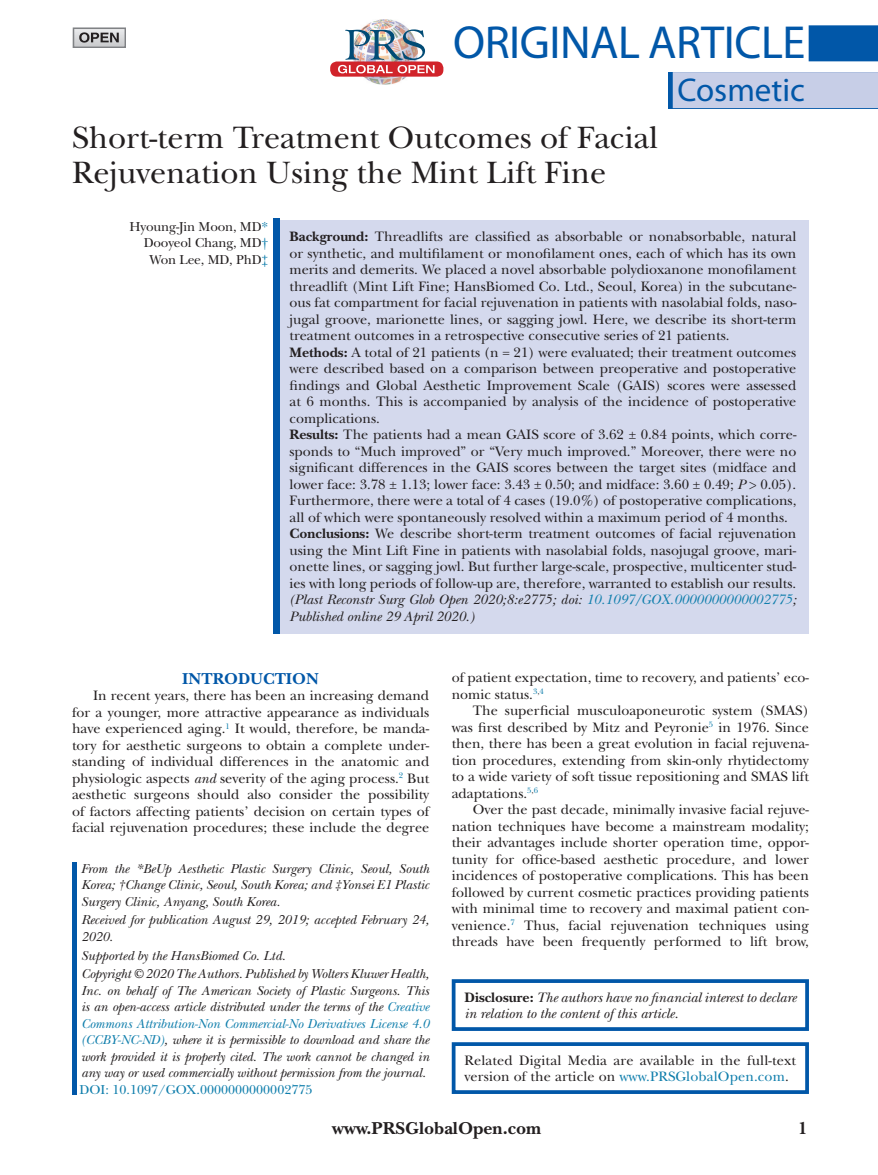
<style>
.page{position:relative;width:878px;height:1175px;background:#fff}
.page>*{position:absolute;margin:0;border:0;box-sizing:border-box;transform-origin:0 0}
.t1{font:46.5px "Myriad Pro";letter-spacing:-.01em;color:#0157a8}
.t2{font:33px "Myriad Pro";color:#0157a8}
.t3{font:32.25px/34.5px "New Baskerville Std";color:#231f20}
.t4{font:700 18px "New Baskerville Std";color:#231f20}
.t5{font:700 16.5px "New Baskerville Std";color:#0157a8}
.t6{font:14.25px/16.5px "New Baskerville Std";color:#231f20}
.t7{font:italic 14.25px/16.5px "New Baskerville Std";color:#231f20}
.t8{font:italic 13.5px/16.5px "New Baskerville Std";color:#231f20;text-align:justify}
.t9{font:13.5px/16.5px "New Baskerville Std";letter-spacing:-.01em;color:#231f20;text-align:right}
.t10{font:13.5px "New Baskerville Std";color:#0f7eac}
.s1{color:#0f7eac}
.s2{font-weight:700}
.s3{font-style:italic}
.s4{font-style:italic;color:#0f7eac}
.s5{font-weight:700;font-style:normal}
</style>
<div class="page">
<div style="left:73px;top:28px;width:52px;height:20px;border:2px solid #808285"></div>
<svg style="left:79px;top:32px;width:40px;height:11px"></svg>
<img style="left:361px;top:20px;width:48px;height:64px">
<div style="left:330px;top:61px;width:113px;height:16px;background:#d1232a;border-radius:7px"></div>
<img style="left:338px;top:29px;width:96px;height:44px">
<div style="left:452px;top:1042px;width:356px;height:52px;border:4px solid #0157a8"></div>
<div style="left:452px;top:979px;width:356px;height:51px;border:4px solid #0157a8"></div>
<div style="left:672px;top:72px;width:206px;height:36px;background:#c7cee7"></div>
<hr style="left:72px;top:862px;width:4px;height:49px;background:#0157a8">
<hr style="left:72px;top:911px;width:4px;height:35px;background:#0157a8">
<hr style="left:72px;top:946px;width:4px;height:19px;background:#0157a8">
<hr style="left:72px;top:965px;width:4px;height:118px;background:#0157a8">
<hr style="left:72px;top:1081px;width:4px;height:13px;background:#0157a8">
<div style="left:274px;top:220px;width:534px;height:413px;background:#d4d9ed"></div>
<div style="left:274px;top:219px;width:6px;height:126px;background:#0157a8"></div>
<div style="left:274px;top:334px;width:6px;height:93px;background:#0157a8"></div>
<div style="left:274px;top:417px;width:6px;height:109px;background:#0157a8"></div>
<div style="left:274px;top:516px;width:6px;height:117px;background:#0157a8"></div>
<div style="left:808px;top:25px;width:70px;height:36px;background:#0157a8"></div>
<h1 class="t1" style="left:453px;top:14px;width:354px">ORIGINAL ARTICLE</h1>
<h3 class="t3" style="left:72px;top:121px;width:587px">Short-term Treatment Outcomes of Facial<br>Rejuvenation Using the Mint Lift Fine</h3>
<h2 class="t2" style="left:677px;top:69px;width:129px">COSMETIC</h2>
<p class="t9" style="left:130px;top:218px;width:140px">Hyoung-Jin Moon, MD<span class="s1">*<br></span>Dooyeol Chang, MD<span class="s1">†<br></span>Won Lee, MD, PhD<span class="s1">‡</span></p>
<p class="t6" style="left:289px;top:228px;width:508px"><span class="s2">Background:</span> Threadlifts are classified as absorbable or nonabsorbable, natural or synthetic, and multifilament or monofilament ones, each of which has its own merits and demerits. We placed a novel absorbable polydioxanone monofilament threadlift (Mint Lift Fine; HansBiomed Co. Ltd., Seoul, Korea) in the subcutane&shy;ous fat compartment for facial rejuvenation in patients with nasolabial folds, naso&shy;jugal groove, marionette lines, or sagging jowl. Here, we describe its short-term treatment outcomes in a retrospective consecutive series of 21 patients.<br><span class="s2">Methods:</span> A total of 21 patients (n = 21) were evaluated; their treatment outcomes were described based on a comparison between preoperative and postoperative findings and Global Aesthetic Improvement Scale (GAIS) scores were assessed at 6 months. This is accompanied by analysis of the incidence of postoperative complications.<br><span class="s2">Results:</span> The patients had a mean GAIS score of 3.62 ± 0.84 points, which corre&shy;sponds to “Much improved” or “Very much improved.” Moreover, there were no significant differences in the GAIS scores between the target sites (midface and lower face: 3.78 ± 1.13; lower face: 3.43 ± 0.50; and midface: 3.60 ± 0.49; <span class="s3">P</span> &gt; 0.05).<br>Furthermore, there were a total of 4 cases (19.0%) of postoperative complications, all of which were spontaneously resolved within a maximum period of 4 months.<br><span class="s2">Conclusions:</span> We describe short-term treatment outcomes of facial rejuvenation using the Mint Lift Fine in patients with nasolabial folds, nasojugal groove, mari&shy;onette lines, or sagging jowl. But further large-scale, prospective, multicenter stud&shy;ies with long periods of follow-up are, therefore, warranted to establish our results. <span class="s3">(Plast Reconstr Surg Glob Open 2020;8:e2775; doi:</span> <span class="s4">10.1097/GOX.0000000000002775</span><span class="s3">; Published online 29 April 2020.)</span></p>
<p class="t5" style="left:182px;top:669px;width:138px">INTRODUCTION</p>
<p class="t6" style="left:72px;top:687px;width:359px;text-align:justify;text-indent:21px">In recent years, there has been an increasing demand for a younger, more attractive appearance as individuals have experienced aging.<sup>1</sup> It would, therefore, be manda&shy;tory for aesthetic surgeons to obtain a complete under&shy;standing of individual differences in the anatomic and physiologic aspects <span class="s3">and</span> severity of the aging process.<sup>2</sup> But aesthetic surgeons should also consider the possibility of factors affecting patients’ decision on certain types of facial rejuvenation procedures; these include the degree</p>
<p class="t8" style="left:81px;top:860px;width:349px">From the *BeUp Aesthetic Plastic Surgery Clinic, Seoul, South Korea; †Change Clinic, Seoul, South Korea; and ‡Yonsei E1 Plastic Surgery Clinic, Anyang, South Korea.</p>
<p class="t8" style="left:81px;top:911px;width:350px">Received for publication August 29, 2019; accepted February 24,<br>2020.</p>
<p class="t8" style="left:81px;top:946px;width:350px;line-height:18.8px">Supported by the HansBiomed Co. Ltd.<br>Copyright © 2020 The Authors. Published by Wolters Kluwer Health,</p>
<p class="t8" style="left:81px;top:982px;width:350px">Inc. on behalf of The American Society of Plastic Surgeons. This is an open-access article distributed under the terms of the <span class="s1">Creative Commons Attribution-Non Commercial-No Derivatives License 4.0 (CCBY-NC-ND)</span>, where it is permissible to download and share the work provided it is properly cited. The work cannot be changed in any way or used commercially without permission from the journal.</p>
<p class="t10" style="left:80px;top:1081px;width:234px">DOI: 10.1097/GOX.0000000000002775</p>
<p class="t6" style="left:452px;top:669px;width:359px">of patient expectation, time to recovery, and patients’ eco&shy;nomic status.<sup>3</sup><sup>,</sup><sup>4</sup></p>
<p class="t6" style="left:451px;top:702px;width:359px;text-align:justify;text-indent:21px">The superficial musculoaponeurotic system (SMAS) was first described by Mitz and Peyronie<sup>5</sup> in 1976. Since then, there has been a great evolution in facial rejuvena&shy;tion procedures, extending from skin-only rhytidectomy to a wide variety of soft tissue repositioning and SMAS lift adaptations.<sup>5</sup><sup>,</sup><sup>6</sup></p>
<p class="t6" style="left:451px;top:801px;width:359px;text-align:justify;text-indent:21px">Over the past decade, minimally invasive facial rejuve&shy;nation techniques have become a mainstream modality; their advantages include shorter operation time, oppor&shy;tunity for office-based aesthetic procedure, and lower incidences of postoperative complications. This has been followed by current cosmetic practices providing patients with minimal time to recovery and maximal patient con&shy;venience.<sup>7</sup> Thus, facial rejuvenation techniques using threads have been frequently performed to lift brow,</p>
<p class="t7" style="left:464px;top:988px;width:333px"><span class="s5">Disclosure:</span> The authors have no financial interest to declare in relation to the content of this article.</p>
<p class="t6" style="left:464px;top:1051px;width:333px">Related Digital Media are available in the full-text version of the article on <span class="s1">www.PRSGlobalOpen.com</span>.</p>
<p class="t4" style="left:332px;top:1118px;width:210px">www.PRSGlobalOpen.com</p>
<p class="t4" style="left:798px;top:1118px;width:11px">1</p>
</div>
